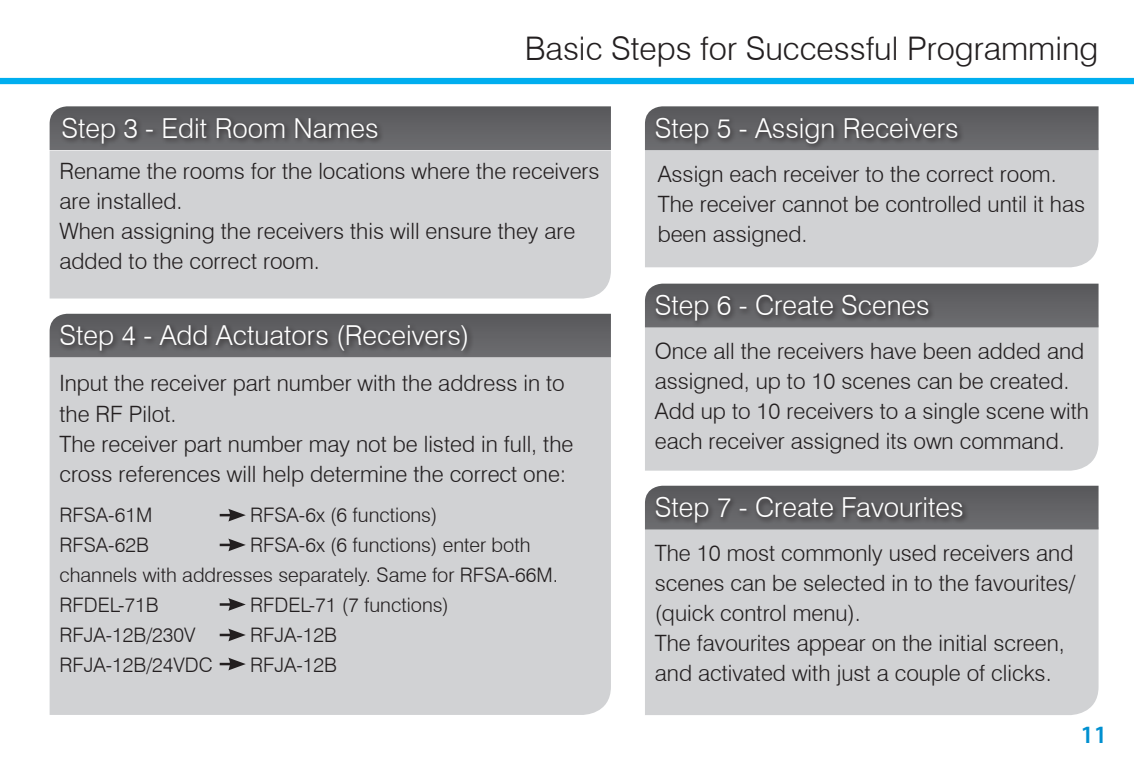
<style>
.page{position:relative;width:1134px;height:780px;background:#fff}
.page>*{position:absolute;margin:0;border:0;box-sizing:border-box;transform-origin:0 0}
.Page_Header_-_Right{font:300 32.5px "Swiss 721 BT";color:#231f20}
.t1{font:300 27.5px "Swiss 721 BT";color:#fff}
.t2{font:600 25px "Myriad Pro";color:#0090d0}
.Main_text{font:300 22.5px/30px "Swiss 721 BT";color:#231f20}
.Main_text-2{font:300 20px/30px "Swiss 721 BT";color:#231f20}
</style>
<div class="page">
<div style="left:0;top:78px;width:1134px;height:6px;background:#00aeef"></div>
<svg style="left:50px;top:106px;width:561px;height:44px"></svg>
<div style="left:60px;top:116px;width:325px;height:34px;background:#231f20;opacity:.75"></div>
<div style="left:645px;top:150px;width:453px;height:117px;background:#d1d2d4"></div>
<svg style="left:645px;top:106px;width:453px;height:44px"></svg>
<div style="left:653px;top:116px;width:312px;height:34px;background:#231f20;opacity:.75"></div>
<div style="left:645px;top:327px;width:453px;height:143px;background:#d1d2d4"></div>
<svg style="left:645px;top:283px;width:453px;height:44px"></svg>
<div style="left:653px;top:293px;width:283px;height:34px;background:#231f20;opacity:.75"></div>
<div style="left:645px;top:529px;width:453px;height:186px;background:#d1d2d4"></div>
<svg style="left:645px;top:485px;width:453px;height:44px"></svg>
<div style="left:653px;top:495px;width:317px;height:34px;background:#231f20;opacity:.75"></div>
<div style="left:50px;top:151px;width:561px;height:147px;background:#d1d2d4"></div>
<svg style="left:50px;top:314px;width:561px;height:43px"></svg>
<div style="left:58px;top:323px;width:416px;height:34px;background:#231f20;opacity:.75"></div>
<div style="left:50px;top:357px;width:561px;height:358px;background:#d1d2d4"></div>
<svg style="left:220px;top:508px;width:26px;height:13px"></svg>
<svg style="left:220px;top:538px;width:26px;height:13px"></svg>
<svg style="left:220px;top:657px;width:26px;height:13px"></svg>
<svg style="left:220px;top:628px;width:26px;height:13px"></svg>
<svg style="left:220px;top:598px;width:26px;height:13px"></svg>
<p class="t1" style="left:61px;top:111px;width:319px">Step 3 - Edit Room Names</p>
<p class="Page_Header_-_Right" style="left:525px;top:29px;width:575px">Basic Steps for Successful Programming</p>
<p class="t1" style="left:655px;top:111px;width:305px">Step 5 - Assign Receivers</p>
<p class="Main_text" style="left:59px;top:156px;width:542px">Rename the rooms for the locations where the receivers are installed.</p>
<p class="Main_text" style="left:59px;top:216px;width:517px">When assigning the receivers this will ensure they are added to the correct room.</p>
<p class="t1" style="left:59px;top:319px;width:412px">Step 4 - Add Actuators (Receivers)</p>
<p class="Main_text" style="left:59px;top:368px;width:507px">Input the receiver part number with the address in to the RF Pilot.</p>
<p class="Main_text" style="left:59px;top:428px;width:515px">The receiver part number may not be listed in full, the cross references will help determine the correct one:</p>
<p class="Main_text-2" style="left:59px;top:499px;width:94px">RFSA-61M</p>
<p class="Main_text-2" style="left:250px;top:499px;width:189px">RFSA-6x (6 functions)</p>
<p class="Main_text-2" style="left:59px;top:529px;width:91px">RFSA-62B</p>
<p class="Main_text-2" style="left:59px;top:529px;width:500px;text-indent:191px">RFSA-6x (6 functions) enter both channels with addresses separately. Same for RFSA-66M.</p>
<p class="Main_text-2" style="left:59px;top:589px;width:101px">RFDEL-71B</p>
<p class="Main_text-2" style="left:250px;top:589px;width:200px">RFDEL-71 (7 functions)</p>
<p class="Main_text-2" style="left:59px;top:619px;width:137px">RFJA-12B/230V</p>
<p class="Main_text-2" style="left:250px;top:619px;width:88px">RFJA-12B</p>
<p class="Main_text-2" style="left:59px;top:649px;width:155px">RFJA-12B/24VDC</p>
<p class="Main_text-2" style="left:250px;top:649px;width:88px">RFJA-12B</p>
<p class="Main_text" style="left:658px;top:158px;width:400px">Assign each receiver to the correct room.</p>
<p class="Main_text" style="left:658px;top:188px;width:429px">The receiver cannot be controlled until it has been assigned.</p>
<p class="t1" style="left:655px;top:288px;width:276px">Step 6 - Create Scenes</p>
<p class="Main_text" style="left:655px;top:335px;width:431px">Once all the receivers have been added and assigned, up to 10 scenes can be created.</p>
<p class="Main_text" style="left:655px;top:395px;width:436px">Add up to 10 receivers to a single scene with each receiver assigned its own command.</p>
<p class="t1" style="left:655px;top:490px;width:310px">Step 7 - Create Favourites</p>
<p class="Main_text" style="left:655px;top:537px;width:422px;text-align:justify">The 10 most commonly used receivers and scenes can be selected in to the favourites/ (quick control menu).</p>
<p class="Main_text" style="left:655px;top:627px;width:412px">The favourites appear on the initial screen, and activated with just a couple of clicks.</p>
<p class="t2" style="left:1080px;top:719px;width:28px">11</p>
</div>
